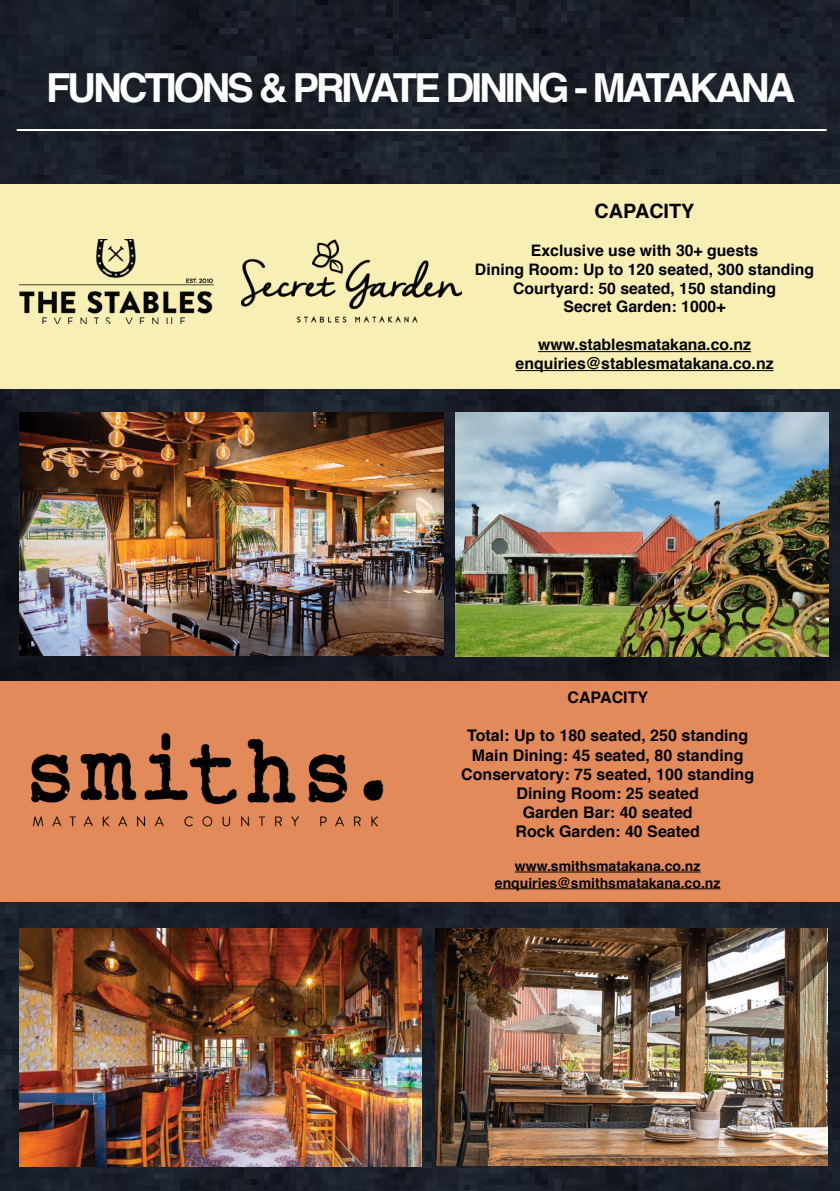
<style>
.page{position:relative;width:840px;height:1191px;background:#fff}
.page>*{position:absolute;margin:0;border:0;box-sizing:border-box;transform-origin:0 0}
.t1{font:700 40px "Helvetica";letter-spacing:-.08em;color:#fff}
.t2{font:700 19.8px "Helvetica";color:#000}
.t3{font:700 16px/19.2px "Helvetica";color:#000;text-align:center}
.t4{font:700 15.8px/19px "Helvetica";color:#000;text-align:center}
.t5{font:700 15.8px/19px "Helvetica";color:#000101;text-align:center}
.t6{font:700 14px/16.8px "Helvetica";color:#000101;text-align:center}
</style>
<div class="page">
<img style="left:0;top:0;width:839px;height:1191px">
<img style="left:20px;top:412px;width:423px;height:243px">
<img style="left:455px;top:412px;width:373px;height:245px">
<img style="left:20px;top:928px;width:401px;height:238px">
<img style="left:435px;top:928px;width:391px;height:237px">
<div style="left:0;top:681px;width:839px;height:220px;background:#e28a59"></div>
<div style="left:0;top:184px;width:839px;height:204px;background:#f8efb5"></div>
<hr style="left:537px;top:351px;width:213px;height:1px;background:#000101">
<hr style="left:515px;top:370px;width:258px;height:1px;background:#000101">
<img style="left:18px;top:240px;width:196px;height:84px">
<hr style="left:514px;top:871px;width:186px;height:1px;background:#000101">
<hr style="left:494px;top:888px;width:226px;height:1px;background:#000101">
<img style="left:31px;top:732px;width:353px;height:95px">
<hr style="left:17px;top:129px;width:809px;height:2px;background:#fff">
<img style="left:241px;top:240px;width:220px;height:83px">
<h1 class="t1" style="left:46px;top:55px;width:750px">FUNCTIONS &amp; PRIVATE DINING - MATAKANA</h1>
<p class="t2" style="left:594px;top:195px;width:101px">CAPACITY</p>
<p class="t4" style="left:474px;top:241px;width:340px">Exclusive use with 30+ guests<br>Dining Room: Up to 120 seated, 300 standing<br>Courtyard: 50 seated, 150 standing<br>Secret Garden: 1000+</p>
<p class="t5" style="left:515px;top:335px;width:259px">www.stablesmatakana.co.nz enquiries@stablesmatakana.co.nz</p>
<p class="t3" style="left:567px;top:688px;width:82px">CAPACITY</p>
<p class="t3" style="left:461px;top:726px;width:294px">Total: Up to 180 seated, 250 standing<br>Main Dining: 45 seated, 80 standing<br>Conservatory: 75 seated, 100 standing<br>Dining Room: 25 seated<br>Garden Bar: 40 seated<br>Rock Garden: 40 Seated</p>
<p class="t6" style="left:494px;top:857px;width:227px">www.smithsmatakana.co.nz enquiries@smithsmatakana.co.nz</p>
</div>
